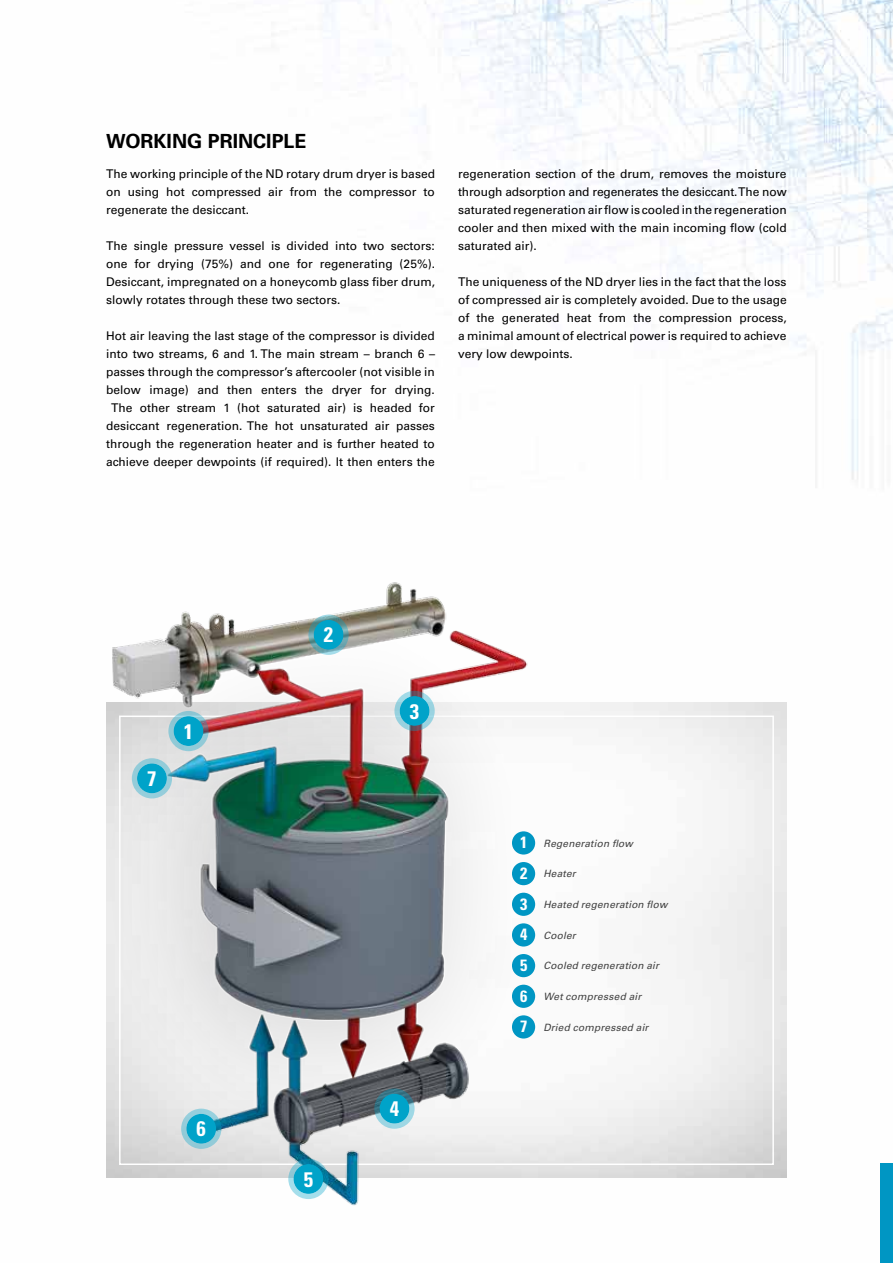
<style>
.page{position:relative;width:893px;height:1263px;background:#fff}
.page>*{position:absolute;margin:0;border:0;box-sizing:border-box;transform-origin:0 0}
.t1{font:700 condensed 21px "Univers LT Std";color:#fff}
.t2{font:700 19.5px "Univers LT Std";color:#000}
.t3{font:700 condensed 16.35px/30.6px "Univers LT Std";color:#fff;text-align:justify}
.t4{font:12px/18px "Univers LT Std";color:#000;text-align:justify}
.t5{font:italic 10.05px "Univers LT Std";letter-spacing:.02em;color:#404040}
</style>
<div class="page">
<img style="left:324px;top:0;width:569px;height:1164px">
<div style="left:880px;top:1164px;width:13px;height:99px;background:#0096c3"></div>
<img style="left:566px;top:703px;width:221px;height:475px">
<img style="left:106px;top:508px;width:460px;height:698px">
<svg style="left:132px;top:758px;width:40px;height:40px;background:#64bfd4"></svg>
<svg style="left:168px;top:711px;width:41px;height:40px;background:#64b8cc"></svg>
<svg style="left:181px;top:1108px;width:40px;height:41px;background:#62bdd2"></svg>
<svg style="left:374px;top:1088px;width:41px;height:41px;background:#4da4b9"></svg>
<svg style="left:288px;top:1159px;width:41px;height:40px;background:#59bad1"></svg>
<svg style="left:308px;top:615px;width:41px;height:40px;background:#50a7b7"></svg>
<div style="left:512px;top:831px;width:23px;height:23px;background:#0096c3;border-radius:50%"></div>
<div style="left:512px;top:862px;width:23px;height:23px;background:#0096c3;border-radius:50%"></div>
<div style="left:512px;top:893px;width:23px;height:23px;background:#0096c3;border-radius:50%"></div>
<div style="left:512px;top:923px;width:23px;height:23px;background:#0096c3;border-radius:50%"></div>
<div style="left:512px;top:954px;width:23px;height:23px;background:#0096c3;border-radius:50%"></div>
<div style="left:512px;top:985px;width:23px;height:23px;background:#0096c3;border-radius:50%"></div>
<div style="left:512px;top:1015px;width:23px;height:23px;background:#0096c3;border-radius:50%"></div>
<svg style="left:394px;top:691px;width:41px;height:40px;background:#69bacf"></svg>
<h2 class="t2" style="left:106px;top:130px;width:202px">WORKING PRINCIPLE</h2>
<p class="t4" style="left:106px;top:165px;width:330px">The working principle of the ND rotary drum dryer is based on using hot compressed air from the compressor to regenerate the desiccant.</p>
<p class="t4" style="left:106px;top:237px;width:330px">The single pressure vessel is divided into two sectors: one for drying (75%) and one for regenerating (25%).<br>Desiccant, impregnated on a honeycomb glass fiber drum, slowly rotates through these two sectors.</p>
<p class="t4" style="left:106px;top:327px;width:330px;text-align:center">Hot air leaving the last stage of the compressor is divided into two streams, 6 and 1. The main stream – branch 6 – passes through the compressor’s aftercooler (not visible in below image) and then enters the dryer for drying.<br>The other stream 1 (hot saturated air) is headed for desiccant regeneration. The hot unsaturated air passes through the regeneration heater and is further heated to achieve deeper dewpoints (if required). It then enters the</p>
<p class="t4" style="left:458px;top:165px;width:330px">regeneration section of the drum, removes the moisture through adsorption and regenerates the desiccant. The now saturated regeneration air flow is cooled in the regeneration cooler and then mixed with the main incoming flow (cold saturated air).</p>
<p class="t4" style="left:458px;top:273px;width:330px">The uniqueness of the ND dryer lies in the fact that the loss of compressed air is completely avoided. Due to the usage of the generated heat from the compression process, a minimal amount of electrical power is required to achieve very low dewpoints.</p>
<h1 class="t1" style="left:147px;top:766px;width:11px">7</h1>
<h1 class="t1" style="left:184px;top:718px;width:11px">1</h1>
<h1 class="t1" style="left:324px;top:622px;width:11px">2</h1>
<h1 class="t1" style="left:410px;top:698px;width:11px">3</h1>
<h1 class="t1" style="left:197px;top:1116px;width:11px">6</h1>
<h1 class="t1" style="left:304px;top:1166px;width:11px">5</h1>
<h1 class="t1" style="left:390px;top:1096px;width:11px">4</h1>
<h3 class="t3" style="left:520px;top:827px;width:9px">1<br>2<br>3<br>4<br>5<br>6<br>7</h3>
<p class="t5" style="left:543px;top:837px;width:91px">Regeneration flow</p>
<p class="t5" style="left:543px;top:868px;width:34px">Heater</p>
<p class="t5" style="left:543px;top:898px;width:126px">Heated regeneration flow</p>
<p class="t5" style="left:543px;top:929px;width:34px">Cooler</p>
<p class="t5" style="left:543px;top:960px;width:117px">Cooled regeneration air</p>
<p class="t5" style="left:543px;top:990px;width:99px">Wet compressed air</p>
<p class="t5" style="left:543px;top:1021px;width:107px">Dried compressed air</p>
</div>
